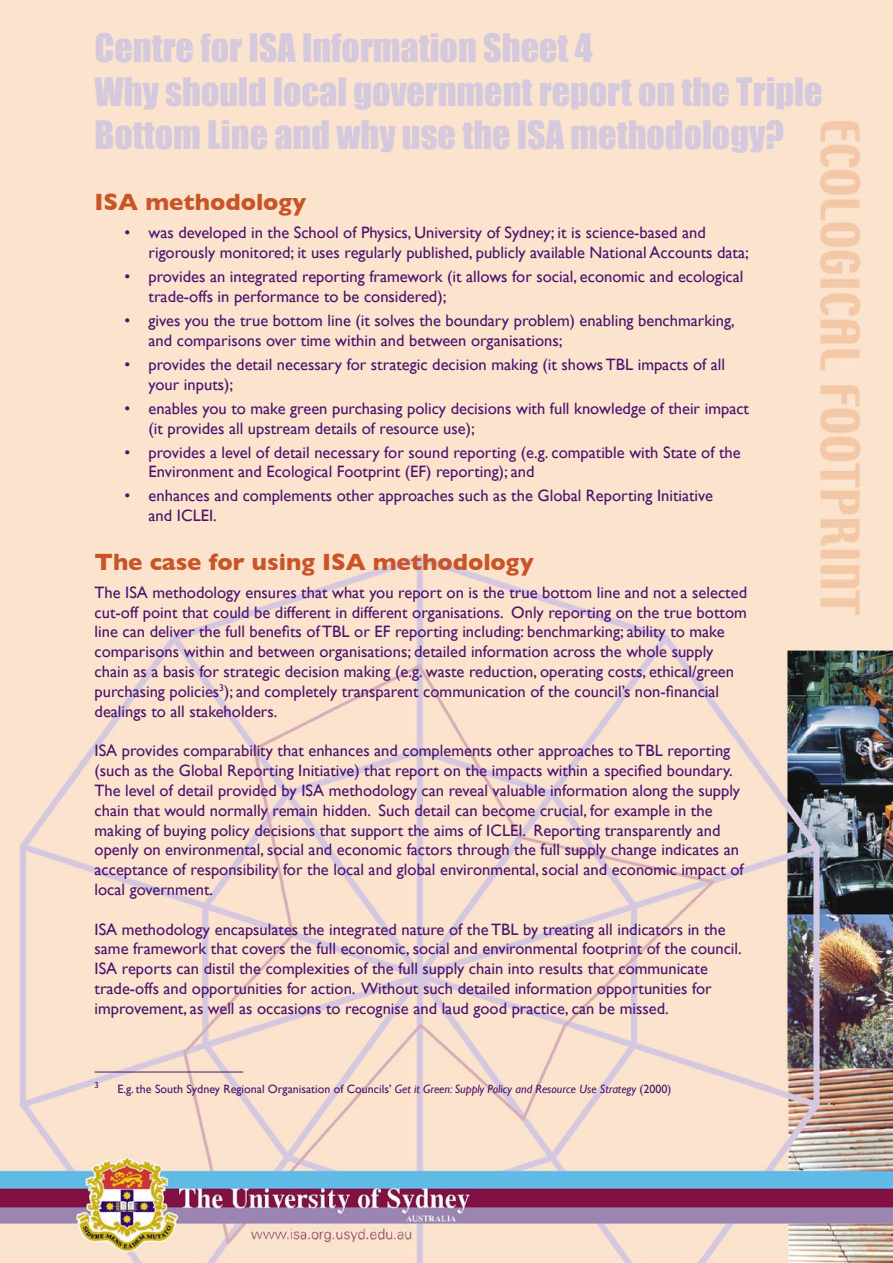
<style>
.page{position:relative;width:893px;height:1263px;background:#fff}
.page>*{position:absolute;margin:0;border:0;box-sizing:border-box;transform-origin:0 0}
.t1{font:36px/43.2px "Impact";color:#d4c9dd}
.t2{font:700 24px "Gill Sans";color:#c85427}
.t3{font:16.5px/19.8px "Gill Sans";color:#4b126e}
.t4{font:12px "Gill Sans";color:#4b126e}
.t5{font:8.7px "Gill Sans";color:#4b126e}
.s1{font-style:italic}
</style>
<div class="page">
<img style="left:0;top:0;width:893px;height:1263px">
<hr style="left:95px;top:1072px;width:148px;height:1px;background:#4b126e">
<h1 class="t1" style="left:95px;top:27px;width:729px">Centre for ISA Information Sheet 4<br>Why should local government report on the Triple<br>Bottom Line and why use the ISA methodology?</h1>
<h2 class="t2" style="left:95px;top:188px;width:213px">ISA methodology</h2>
<p class="t3" style="left:149px;top:223px;width:602px;text-indent:-24px">• was developed in the School of Physics, University of Sydney; it is science-based and rigorously monitored; it uses regularly published, publicly available National Accounts data;</p>
<p class="t3" style="left:149px;top:267px;width:596px;text-indent:-24px">• provides an integrated reporting framework (it allows for social, economic and ecological trade-offs in performance to be considered);</p>
<p class="t3" style="left:149px;top:310px;width:588px;text-indent:-24px">• gives you the true bottom line (it solves the boundary problem) enabling benchmarking, and comparisons over time within and between organisations;</p>
<p class="t3" style="left:149px;top:354px;width:578px;text-indent:-24px">• provides the detail necessary for strategic decision making (it shows TBL impacts of all your inputs);</p>
<p class="t3" style="left:149px;top:398px;width:602px;text-indent:-24px">• enables you to make green purchasing policy decisions with full knowledge of their impact (it provides all upstream details of resource use);</p>
<p class="t3" style="left:149px;top:442px;width:594px;text-indent:-24px">• provides a level of detail necessary for sound reporting (e.g. compatible with State of the<br>Environment and Ecological Footprint (EF) reporting); and</p>
<p class="t3" style="left:149px;top:486px;width:566px;text-indent:-24px">• enhances and complements other approaches such as the Global Reporting Initiative and ICLEI.</p>
<h2 class="t2" style="left:95px;top:547px;width:441px">The case for using ISA methodology</h2>
<p class="t3" style="left:95px;top:582px;width:654px">The ISA methodology ensures that what you report on is the true bottom line and not a selected cut-off point that could be different in different organisations. Only reporting on the true bottom line can deliver the full benefits of TBL or EF reporting including: benchmarking; ability to make comparisons within and between organisations; detailed information across the whole supply chain as a basis for strategic decision making (e.g. waste reduction, operating costs, ethical/green purchasing policies<sup>3</sup>); and completely transparent communication of the council’s non-financial dealings to all stakeholders.</p>
<p class="t3" style="left:95px;top:741px;width:651px">ISA provides comparability that enhances and complements other approaches to TBL reporting (such as the Global Reporting Initiative) that report on the impacts within a specified boundary.<br>The level of detail provided by ISA methodology can reveal valuable information along the supply chain that would normally remain hidden. Such detail can become crucial, for example in the making of buying policy decisions that support the aims of ICLEI. Reporting transparently and openly on environmental, social and economic factors through the full supply change indicates an acceptance of responsibility for the local and global environmental, social and economic impact of local government.</p>
<p class="t3" style="left:95px;top:919px;width:649px">ISA methodology encapsulates the integrated nature of the TBL by treating all indicators in the same framework that covers the full economic, social and environmental footprint of the council.<br>ISA reports can distil the complexities of the full supply chain into results that communicate trade-offs and opportunities for action. Without such detailed information opportunities for improvement, as well as occasions to recognise and laud good practice, can be missed.</p>
<p class="t5" style="left:95px;top:1080px;width:6px">3</p>
<p class="t4" style="left:117px;top:1082px;width:555px">E.g. the South Sydney Regional Organisation of Councils’ <span class="s1">Get it Green: Supply Policy and Resource Use Strategy</span> (2000)</p>
</div>
